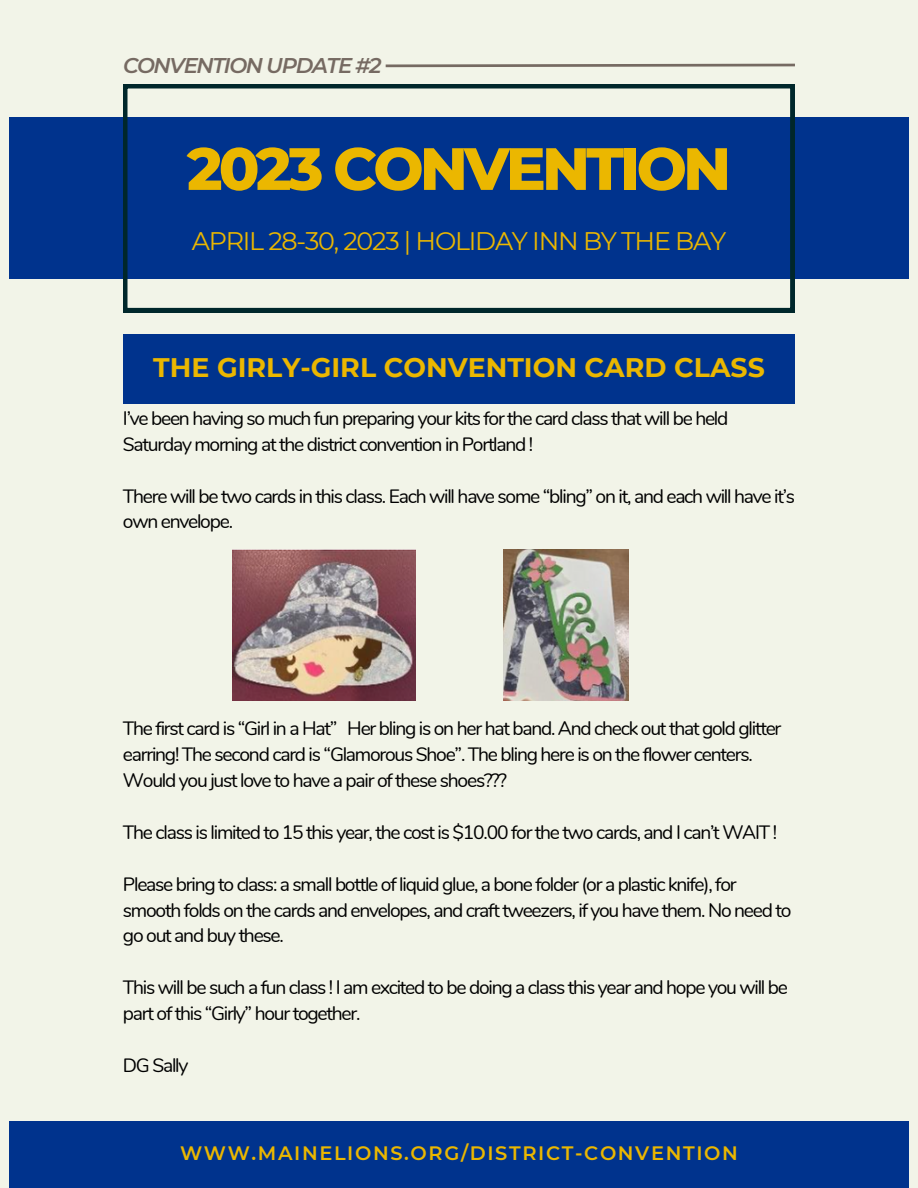
<style>
.page{position:relative;width:918px;height:1188px;background:#f2f4e8}
.page>*{position:absolute;margin:0;border:0;box-sizing:border-box;transform-origin:0 0}
.t1{font:800 59.55px "Montserrat";letter-spacing:-.065em;color:#ebb700}
.t2{font:700 26.85px "Montserrat";color:#ebb700}
.t3{font:25.35px "Montserrat";letter-spacing:-.05em;color:#ebb700}
.t4{font:italic 600 21.3px "Montserrat";letter-spacing:-.065em;color:#766a62}
.t5{font:600 19.35px "Montserrat";letter-spacing:.085em;color:#ebb700}
.t6{font:19.2px/25.8px "Nunito";letter-spacing:-.065em;color:#000}
</style>
<div class="page">
<div style="left:9px;top:117px;width:900px;height:161px;background:#00338d"></div>
<svg style="left:123px;top:84px;width:672px;height:228px"></svg>
<div style="left:123px;top:334px;width:672px;height:69px;background:#00338d"></div>
<div style="left:9px;top:1121px;width:900px;height:67px;background:#00338d"></div>
<svg style="left:385px;top:63px;width:410px;height:5px"></svg>
<img style="left:232px;top:550px;width:184px;height:150px">
<img style="left:503px;top:550px;width:125px;height:150px">
<p class="t4" style="left:123px;top:53px;width:260px">CONVENTION UPDATE #2</p>
<h1 class="t1" style="left:187px;top:132px;width:546px">2023 CONVENTION</h1>
<h3 class="t3" style="left:192px;top:226px;width:536px">APRIL 28-30, 2023 | HOLIDAY INN BY THE BAY</h3>
<h2 class="t2" style="left:153px;top:351px;width:613px">THE GIRLY-GIRL CONVENTION CARD CLASS</h2>
<p class="t6" style="left:123px;top:406px;width:607px">I’ve been having so much fun preparing your kits for the card class that will be held<br>Saturday morning at the district convention in Portland !</p>
<p class="t6" style="left:123px;top:483px;width:674px">There will be two cards in this class. Each will have some “bling” on it, and each will have it’s own envelope.</p>
<p class="t6" style="left:123px;top:716px;width:660px">The first card is “Girl in a Hat” Her bling is on her hat band. And check out that gold glitter earring! The second card is “Glamorous Shoe”. The bling here is on the flower centers.<br>Would you just love to have a pair of these shoes???</p>
<p class="t6" style="left:123px;top:820px;width:656px">The class is limited to 15 this year, the cost is $10.00 for the two cards, and I can’t WAIT !</p>
<p class="t6" style="left:123px;top:872px;width:670px">Please bring to class: a small bottle of liquid glue, a bone folder (or a plastic knife), for smooth folds on the cards and envelopes, and craft tweezers, if you have them. No need to go out and buy these.</p>
<p class="t6" style="left:123px;top:975px;width:667px">This will be such a fun class ! I am excited to be doing a class this year and hope you will be part of this “Girly” hour together.</p>
<p class="t6" style="left:123px;top:1053px;width:67px">DG Sally</p>
<p class="t5" style="left:180px;top:1141px;width:559px">WWW.MAINELIONS.ORG/DISTRICT-CONVENTION</p>
</div>
